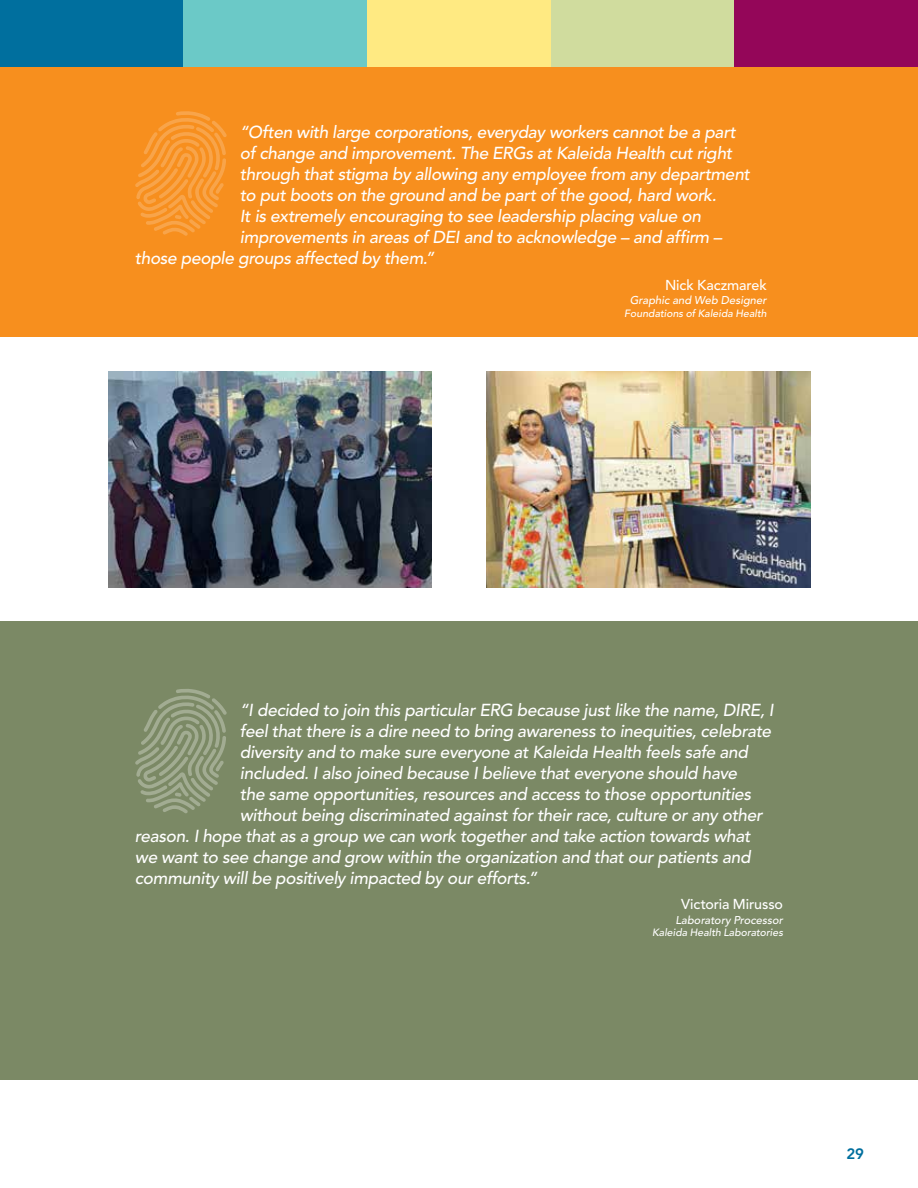
<style>
.page{position:relative;width:918px;height:1188px;background:#fff}
.page>*{position:absolute;margin:0;border:0;box-sizing:border-box;transform-origin:0 0}
.t1{font:italic 500 17.25px "Avenir LT Std";letter-spacing:-.02em;color:#fff}
.t2{font:800 15px "Avenir LT Std";color:#006f9e}
.t3{font:500 14.25px "Avenir LT Std";letter-spacing:-.005em;color:#fff}
.t4{font:italic 500 11.25px "Avenir LT Std";color:#fff}
.t5{font:italic 500 10.5px "Avenir LT Std";letter-spacing:.005em;color:#fff}
</style>
<div class="page">
<div style="left:0;top:0;width:184px;height:68px;background:#006f9e"></div>
<div style="left:184px;top:0;width:183px;height:68px;background:#6bc9c7"></div>
<div style="left:367px;top:0;width:184px;height:68px;background:#ffea82"></div>
<div style="left:551px;top:0;width:183px;height:68px;background:#d0dc9e"></div>
<div style="left:734px;top:0;width:184px;height:68px;background:#940659"></div>
<div style="left:0;top:621px;width:918px;height:459px;background:#7b8965"></div>
<svg style="left:135px;top:689px;width:92px;height:125px"></svg>
<div style="left:0;top:68px;width:918px;height:270px;background:#f78f1e"></div>
<svg style="left:135px;top:111px;width:92px;height:125px"></svg>
<img style="left:486px;top:371px;width:324px;height:216px">
<img style="left:108px;top:371px;width:324px;height:216px">
<p class="t1" style="left:240px;top:122px;width:498px">“Often with large corporations, everyday workers cannot be a part</p>
<p class="t1" style="left:240px;top:143px;width:494px">of change and improvement. The ERGs at Kaleida Health cut right</p>
<p class="t1" style="left:240px;top:164px;width:512px">through that stigma by allowing any employee from any department</p>
<p class="t1" style="left:240px;top:185px;width:478px">to put boots on the ground and be part of the good, hard work.</p>
<p class="t1" style="left:240px;top:206px;width:463px">It is extremely encouraging to see leadership placing value on</p>
<p class="t1" style="left:240px;top:227px;width:484px">improvements in areas of DEI and to acknowledge – and affirm –</p>
<p class="t1" style="left:135px;top:248px;width:301px">those people groups affected by them.”</p>
<p class="t3" style="left:665px;top:277px;width:103px">Nick Kaczmarek</p>
<p class="t4" style="left:630px;top:294px;width:139px">Graphic and Web Designer</p>
<p class="t5" style="left:624px;top:307px;width:144px">Foundations of Kaleida Health</p>
<p class="t1" style="left:240px;top:700px;width:535px">“I decided to join this particular ERG because just like the name, DIRE, I</p>
<p class="t1" style="left:240px;top:721px;width:533px">feel that there is a dire need to bring awareness to inequities, celebrate</p>
<p class="t1" style="left:240px;top:742px;width:510px">diversity and to make sure everyone at Kaleida Health feels safe and</p>
<p class="t1" style="left:240px;top:763px;width:499px">included. I also joined because I believe that everyone should have</p>
<p class="t1" style="left:240px;top:784px;width:513px">the same opportunities, resources and access to those opportunities</p>
<p class="t1" style="left:240px;top:805px;width:524px">without being discriminated against for their race, culture or any other</p>
<p class="t1" style="left:135px;top:826px;width:617px">reason. I hope that as a group we can work together and take action towards what</p>
<p class="t1" style="left:135px;top:847px;width:617px">we want to see change and grow within the organization and that our patients and</p>
<p class="t1" style="left:135px;top:868px;width:404px">community will be positively impacted by our efforts.”</p>
<p class="t3" style="left:681px;top:896px;width:103px">Victoria Mirusso</p>
<p class="t4" style="left:675px;top:913px;width:109px">Laboratory Processor</p>
<p class="t5" style="left:652px;top:927px;width:132px">Kaleida Health Laboratories</p>
<p class="t2" style="left:846px;top:1145px;width:19px">29</p>
</div>
